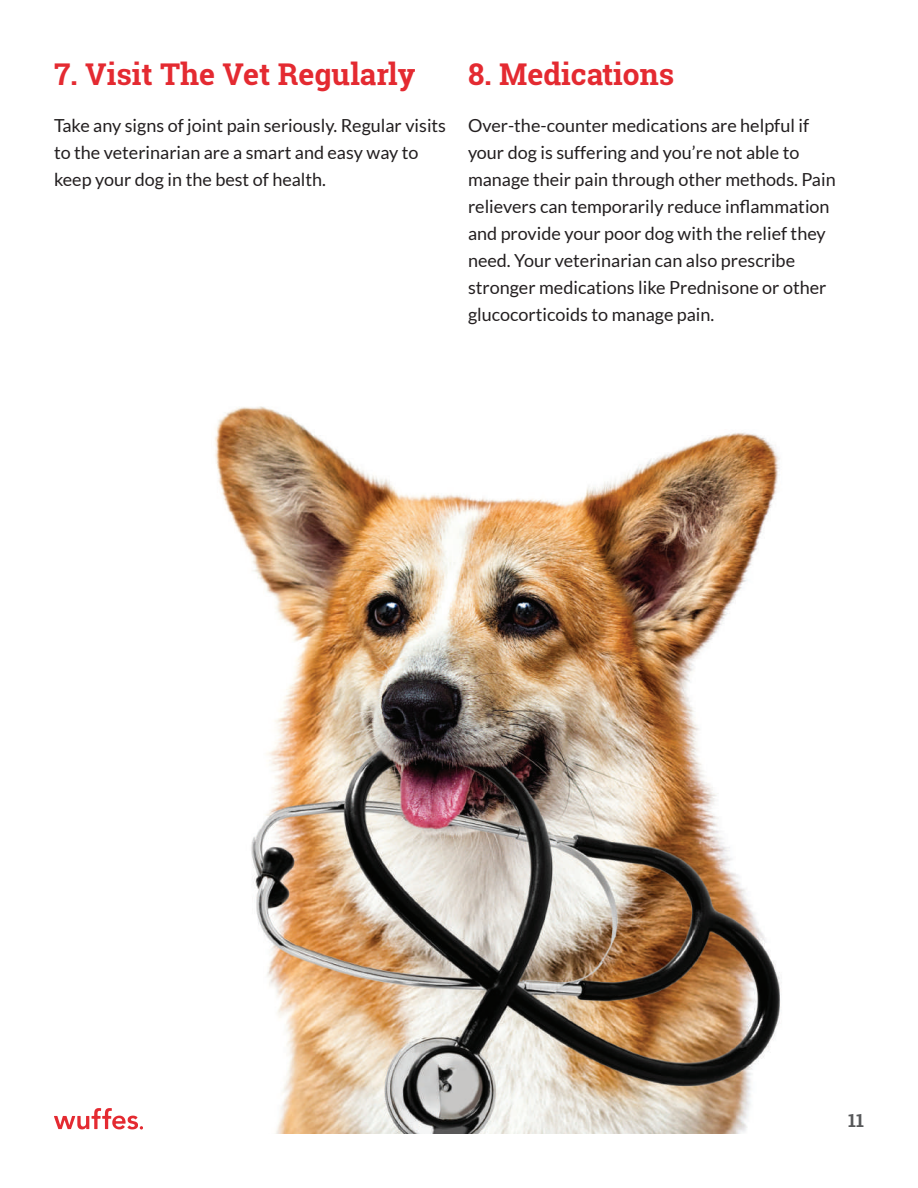
<style>
.page{position:relative;width:918px;height:1188px;background:#fff}
.page>*{position:absolute;margin:0;border:0;box-sizing:border-box;transform-origin:0 0}
.t1{font:700 30px "Roboto Slab";color:#e42a31}
.t2{font:18px/27px "Lato";color:#231f20}
.t3{font:700 18px "Roboto Slab";color:#57585a}
</style>
<div class="page">
<svg style="left:54px;top:1108px;width:89px;height:22px"></svg>
<img style="left:214px;top:406px;width:568px;height:728px">
<h1 class="t1" style="left:54px;top:54px;width:363px">7. Visit The Vet Regularly</h1>
<h1 class="t1" style="left:468px;top:54px;width:208px">8. Medications</h1>
<p class="t2" style="left:54px;top:112px;width:394px">Take any signs of joint pain seriously. Regular visits to the veterinarian are a smart and easy way to keep your dog in the best of health.</p>
<p class="t2" style="left:468px;top:112px;width:369px">Over-the-counter medications are helpful if your dog is suffering and you’re not able to manage their pain through other methods. Pain relievers can temporarily reduce inflammation and provide your poor dog with the relief they need. Your veterinarian can also prescribe stronger medications like Prednisone or other glucocorticoids to manage pain.</p>
<p class="t3" style="left:848px;top:1108px;width:17px">11</p>
</div>
